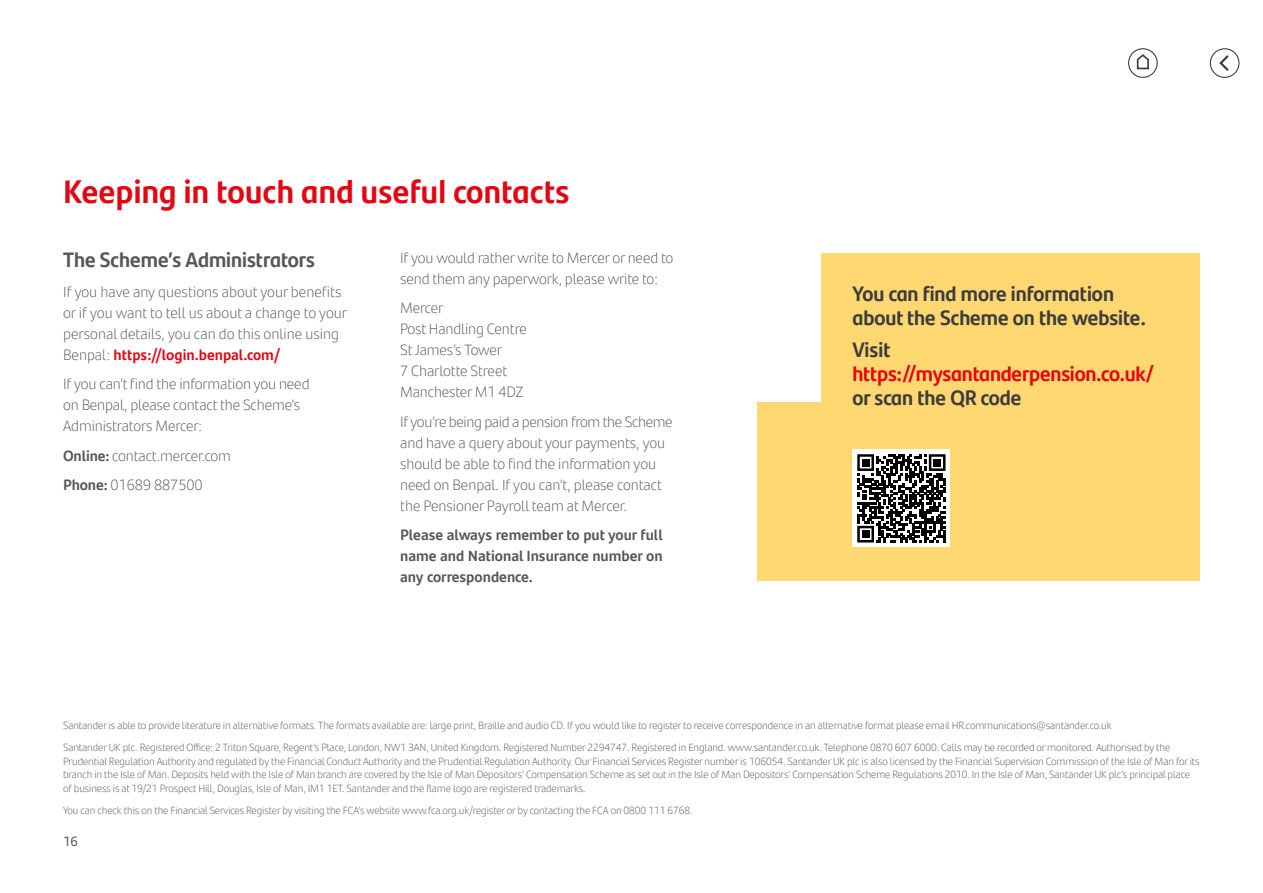
<style>
.page{position:relative;width:1263px;height:893px;background:#fff}
.page>*{position:absolute;margin:0;border:0;box-sizing:border-box;transform-origin:0 0}
.Red_Head_22_24{font:700 33px "Santander Headline";letter-spacing:.01em;color:#e30613}
.Head_14_17_Bold{font:700 21px/24px "Santander Headline";color:#3c3c3b}
.Head_14_17_Bold-2{font:700 21px/24px "Santander Headline";letter-spacing:-.01em;color:#e30613}
.Head_14_17_Bold-3{font:700 21px "Santander Headline";color:#575756}
.Body_text_10_14_LT_g{font:300 15px/21px "Santander Text";letter-spacing:-.01em;color:#575756}
.Body_text_10_14_LT_g-2{font:700 15px/21px "Santander Text";color:#575756;text-align:justify}
.t1{font:13.5px "Santander Text";color:#575756}
.Body_text_10_14_LT_g-3{font:300 10.5px/13.5px "Santander Text";letter-spacing:-.01em;color:#575756}
.s1{font-weight:700;color:#e30613}
.s2{font-weight:700}
.s3{color:#3c3c3b}
</style>
<div class="page">
<div style="left:758px;top:253px;width:442px;height:327px;background:#ffd872"></div>
<div style="left:852px;top:449px;width:98px;height:98px;background:#fff"></div>
<svg style="left:857px;top:454px;width:88px;height:88px"></svg>
<div style="left:862px;top:459px;width:7px;height:7px;background:#000"></div>
<div style="left:934px;top:459px;width:7px;height:7px;background:#000"></div>
<div style="left:862px;top:531px;width:7px;height:7px;background:#000"></div>
<div style="left:748px;top:247px;width:73px;height:155px;background:#fff"></div>
<div style="left:1128px;top:48px;width:30px;height:30px;border:1px solid #3c3c3b;border-radius:50%"></div>
<svg style="left:1136px;top:54px;width:13px;height:16px"></svg>
<div style="left:1210px;top:48px;width:29px;height:30px;border:1px solid #3c3c3b;border-radius:50%"></div>
<svg style="left:1219px;top:55px;width:10px;height:16px"></svg>
<p class="Red_Head_22_24" style="left:63px;top:166px;width:508px">Keeping in touch and useful contacts</p>
<p class="Head_14_17_Bold-3" style="left:63px;top:243px;width:253px">The Scheme’s Administrators</p>
<p class="Body_text_10_14_LT_g" style="left:63px;top:280px;width:285px">If you have any questions about your benefits or if you want to tell us about a change to your personal details, you can do this online using Benpal: <span class="s1">https://login.benpal.com/</span></p>
<p class="Body_text_10_14_LT_g" style="left:63px;top:373px;width:248px">If you can’t find the information you need on Benpal, please contact the Scheme’s<br>Administrators Mercer:</p>
<p class="Body_text_10_14_LT_g" style="left:63px;top:444px;width:169px"><span class="s2">Online:</span> contact.mercer.com</p>
<p class="Body_text_10_14_LT_g" style="left:63px;top:474px;width:141px"><span class="s2">Phone:</span> 01689 887500</p>
<p class="Body_text_10_14_LT_g" style="left:400px;top:246px;width:275px">If you would rather write to Mercer or need to send them any paperwork, please write to:</p>
<p class="Body_text_10_14_LT_g" style="left:400px;top:297px;width:45px">Mercer</p>
<p class="Body_text_10_14_LT_g" style="left:400px;top:318px;width:128px">Post Handling Centre</p>
<p class="Body_text_10_14_LT_g" style="left:400px;top:339px;width:103px">St James’s Tower</p>
<p class="Body_text_10_14_LT_g" style="left:400px;top:360px;width:109px">7 Charlotte Street</p>
<p class="Body_text_10_14_LT_g" style="left:400px;top:381px;width:125px">Manchester M1 4DZ</p>
<p class="Body_text_10_14_LT_g" style="left:400px;top:410px;width:274px">If you’re being paid a pension from the Scheme and have a query about your payments, you should be able to find the information you need on Benpal. If you can’t, please contact the Pensioner Payroll team at Mercer.</p>
<p class="Body_text_10_14_LT_g-2" style="left:400px;top:523px;width:264px">Please always remember to put your full name and National Insurance number on any correspondence.</p>
<p class="Head_14_17_Bold" style="left:852px;top:280px;width:295px">You can find more information about the Scheme on the website.</p>
<p class="Head_14_17_Bold-2" style="left:852px;top:336px;width:303px"><span class="s3">Visit </span>https://mysantanderpension.co.uk/</p>
<p class="Head_14_17_Bold" style="left:852px;top:384px;width:171px">or scan the QR code</p>
<p class="Body_text_10_14_LT_g-3" style="left:63px;top:718px;width:1050px">Santander is able to provide literature in alternative formats. The formats available are: large print, Braille and audio CD. If you would like to register to receive correspondence in an alternative format please email HR.communications@santander.co.uk</p>
<p class="Body_text_10_14_LT_g-3" style="left:63px;top:740px;width:1138px">Santander UK plc. Registered Office: 2 Triton Square, Regent’s Place, London, NW1 3AN, United Kingdom. Registered Number 2294747. Registered in England. www.santander.co.uk. Telephone 0870 607 6000. Calls may be recorded or monitored. Authorised by the Prudential Regulation Authority and regulated by the Financial Conduct Authority and the Prudential Regulation Authority. Our Financial Services Register number is 106054. Santander UK plc is also licensed by the Financial Supervision Commission of the Isle of Man for its branch in the Isle of Man. Deposits held with the Isle of Man branch are covered by the Isle of Man Depositors’ Compensation Scheme as set out in the Isle of Man Depositors’ Compensation Scheme Regulations 2010. In the Isle of Man, Santander UK plc’s principal place of business is at 19/21 Prospect Hill, Douglas, Isle of Man, IM1 1ET. Santander and the flame logo are registered trademarks.</p>
<p class="Body_text_10_14_LT_g-3" style="left:63px;top:803px;width:631px">You can check this on the Financial Services Register by visiting the FCA’s website www.fca.org.uk/register or by contacting the FCA on 0800 111 6768.</p>
<p class="t1" style="left:63px;top:831px;width:16px">16</p>
</div>
